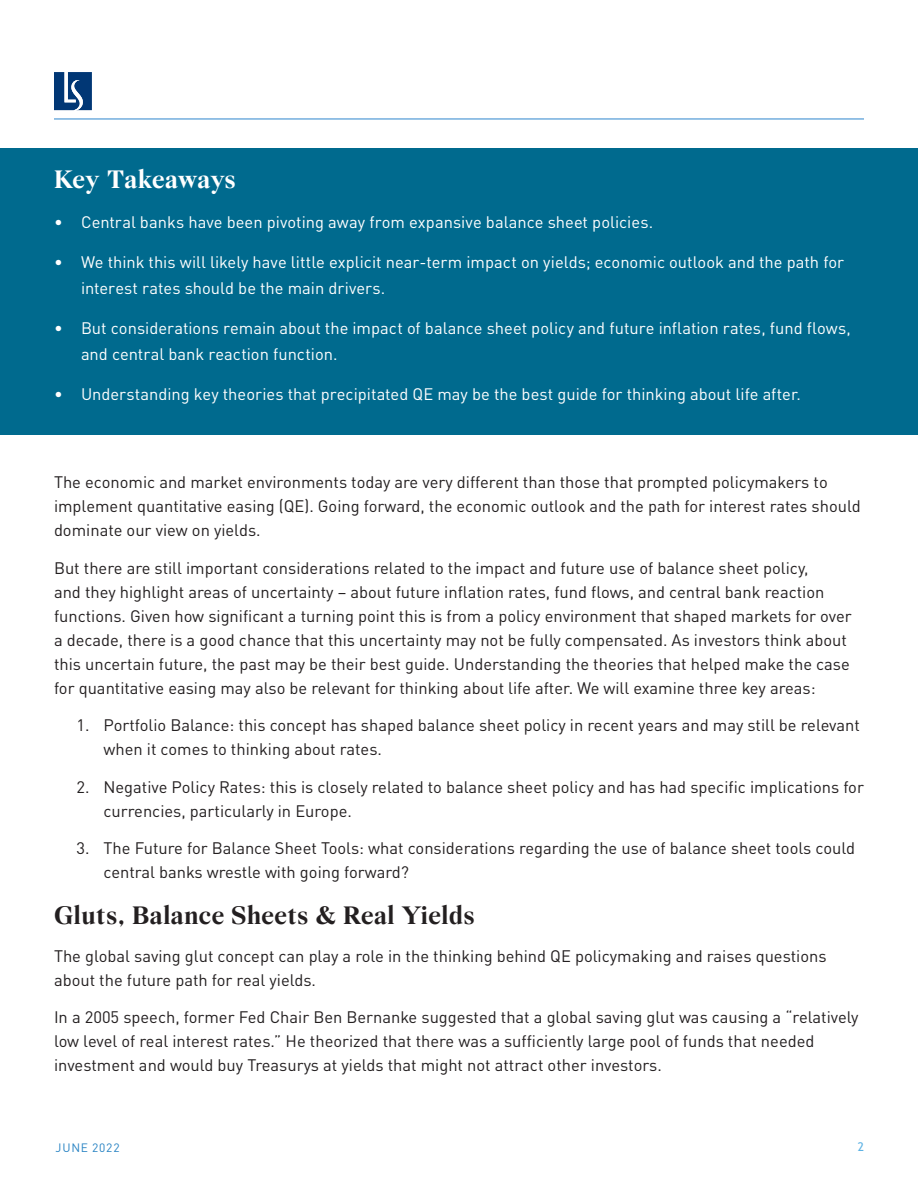
<style>
.page{position:relative;width:918px;height:1188px;background:#fff}
.page>*{position:absolute;margin:0;border:0;box-sizing:border-box;transform-origin:0 0}
.Section_header{font:700 27px "Wremena";letter-spacing:.015em;color:#231f20}
.Body_Copy{font:700 27px "Wremena";color:#fff}
.Bodycopy{font:16.5px/24px "DINOT";color:#231f20}
.t1{font:16.5px/26.2px "DINOT";color:#fff}
.t2{font:12px "DINOT";letter-spacing:.07em;color:#2883c3}
.t3{font:12px "Trebuchet MS";color:#5db2e4}
</style>
<div class="page">
<div style="left:0;top:148px;width:918px;height:287px;background:#006a8e"></div>
<hr style="left:54px;top:118px;width:810px;height:2px;background:#73aede">
<svg style="left:54px;top:72px;width:38px;height:38px"></svg>
<p class="Body_Copy" style="left:54px;top:164px;width:184px">Key Takeaways</p>
<p class="t1" style="left:54px;top:209px;width:601px">• Central banks have been pivoting away from expansive balance sheet policies.</p>
<p class="t1" style="left:81px;top:248px;width:765px;text-indent:-27px">• We think this will likely have little explicit near-term impact on yields; economic outlook and the path for interest rates should be the main drivers.</p>
<p class="t1" style="left:81px;top:314px;width:771px;text-indent:-27px">• But considerations remain about the impact of balance sheet policy and future inflation rates, fund flows, and central bank reaction function.</p>
<p class="t1" style="left:54px;top:380px;width:749px">• Understanding key theories that precipitated QE may be the best guide for thinking about life after.</p>
<p class="Bodycopy" style="left:54px;top:470px;width:808px">The economic and market environments today are very different than those that prompted policymakers to implement quantitative easing (QE). Going forward, the economic outlook and the path for interest rates should dominate our view on yields.</p>
<p class="Bodycopy" style="left:54px;top:555px;width:799px">But there are still important considerations related to the impact and future use of balance sheet policy,<br>and they highlight areas of uncertainty – about future inflation rates, fund flows, and central bank reaction functions. Given how significant a turning point this is from a policy environment that shaped markets for over a decade, there is a good chance that this uncertainty may not be fully compensated. As investors think about this uncertain future, the past may be their best guide. Understanding the theories that helped make the case for quantitative easing may also be relevant for thinking about life after. We will examine three key areas:</p>
<p class="Bodycopy" style="left:104px;top:713px;width:758px;text-indent:-27px">1. Portfolio Balance: this concept has shaped balance sheet policy in recent years and may still be relevant when it comes to thinking about rates.</p>
<p class="Bodycopy" style="left:104px;top:774px;width:762px;text-indent:-27px">2. Negative Policy Rates: this is closely related to balance sheet policy and has had specific implications for currencies, particularly in Europe.</p>
<p class="Bodycopy" style="left:104px;top:836px;width:753px;text-indent:-27px">3. The Future for Balance Sheet Tools: what considerations regarding the use of balance sheet tools could central banks wrestle with going forward?</p>
<p class="Section_header" style="left:54px;top:900px;width:423px">Gluts, Balance Sheets &amp; Real Yields</p>
<p class="Bodycopy" style="left:54px;top:943px;width:774px">The global saving glut concept can play a role in the thinking behind QE policymaking and raises questions about the future path for real yields.</p>
<p class="Bodycopy" style="left:54px;top:1005px;width:806px">In a 2005 speech, former Fed Chair Ben Bernanke suggested that a global saving glut was causing a “relatively low level of real interest rates.” He theorized that there was a sufficiently large pool of funds that needed investment and would buy Treasurys at yields that might not attract other investors.</p>
<p class="t2" style="left:56px;top:1140px;width:66px">JUNE 2022</p>
<p class="t3" style="left:858px;top:1140px;width:8px">2</p>
</div>
